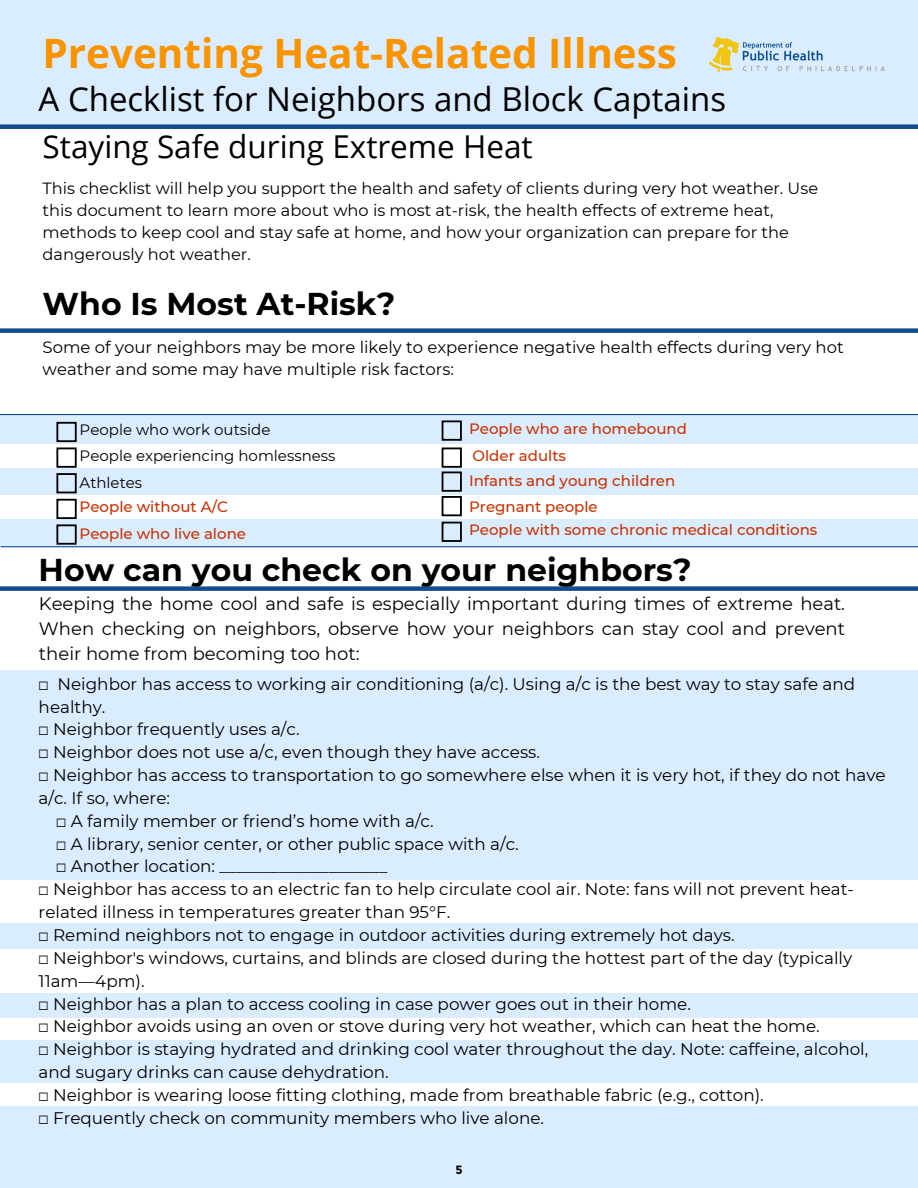
<style>
.page{position:relative;width:918px;height:1188px;background:#fff}
.page>*{position:absolute;margin:0;border:0;box-sizing:border-box;transform-origin:0 0}
.t1{font:700 40.5px "Open Sans";color:#f99300}
.t2{font:33px "Open Sans";color:#000}
.t3{font:700 31.5px "Montserrat";color:#000}
.t4{font:31.5px "Open Sans";color:#000}
.t5{font:18px/24.8px "Montserrat";color:#000;text-align:justify}
.t6{font:16.8px "Montserrat";color:#000}
.t7{font:16.5px/22.5px "Montserrat";color:#000}
.t8{font:16.2px/22px "Montserrat";color:#000}
.t9{font:500 15px/27.3px "Montserrat";color:#cc3000}
.t10{font:15px/25.7px "Montserrat";color:#000}
.t11{font:700 12px "Montserrat";color:#000}
.s1{font-family:"Free Mono"}
</style>
<div class="page">
<div style="left:0;top:0;width:918px;height:124px;background:#daedfe"></div>
<div style="left:0;top:415px;width:918px;height:132px;background:#daedfe"></div>
<div style="left:56px;top:422px;width:21px;height:20px;border:2px solid #000"></div>
<div style="left:0;top:445px;width:918px;height:23px;background:#fff"></div>
<div style="left:56px;top:448px;width:21px;height:20px;border:2px solid #000"></div>
<div style="left:56px;top:473px;width:21px;height:20px;border:2px solid #000"></div>
<div style="left:0;top:495px;width:918px;height:24px;background:#fff"></div>
<div style="left:56px;top:499px;width:21px;height:20px;border:2px solid #000"></div>
<div style="left:56px;top:524px;width:21px;height:21px;border:2px solid #000"></div>
<div style="left:442px;top:420px;width:20px;height:21px;border:2px solid #000"></div>
<div style="left:442px;top:448px;width:20px;height:20px;border:2px solid #000"></div>
<div style="left:442px;top:472px;width:20px;height:20px;border:2px solid #000"></div>
<div style="left:442px;top:496px;width:20px;height:20px;border:2px solid #000"></div>
<div style="left:442px;top:522px;width:20px;height:20px;border:2px solid #000"></div>
<hr style="left:1px;top:546px;width:917px;height:1px;background:#0f4d90">
<img style="left:710px;top:37px;width:175px;height:35px">
<hr style="left:0;top:414px;width:918px;height:1px;background:#0f4d90">
<div style="left:0;top:328px;width:918px;height:5px;background:#0f4d90"></div>
<div style="left:0;top:124px;width:918px;height:5px;background:#0f4d90"></div>
<div style="left:0;top:586px;width:918px;height:5px;background:#0f4d90"></div>
<div style="left:0;top:671px;width:918px;height:517px;background:#daedfe"></div>
<div style="left:0;top:880px;width:918px;height:43px;background:#fff"></div>
<div style="left:0;top:949px;width:918px;height:44px;background:#fff"></div>
<div style="left:0;top:1018px;width:918px;height:21px;background:#fff"></div>
<div style="left:0;top:1083px;width:918px;height:23px;background:#fff"></div>
<h1 class="t1" style="left:42px;top:24px;width:636px">Preventing Heat-Related Illness</h1>
<h2 class="t2" style="left:39px;top:76px;width:689px">A Checklist for Neighbors and Block Captains</h2>
<h3 class="t4" style="left:43px;top:125px;width:491px">Staying Safe during Extreme Heat</h3>
<p class="t8" style="left:43px;top:177px;width:777px">This checklist will help you support the health and safety of clients during very hot weather. Use this document to learn more about who is most at-risk, the health effects of extreme heat, methods to keep cool and stay safe at home, and how your organization can prepare for the dangerously hot weather.</p>
<h3 class="t3" style="left:43px;top:284px;width:354px">Who Is Most At-Risk?</h3>
<p class="t7" style="left:43px;top:335px;width:803px">Some of your neighbors may be more likely to experience negative health effects during very hot weather and some may have multiple risk factors:</p>
<p class="t10" style="left:80px;top:417px;width:257px">People who work outside<br>People experiencing homlessness</p>
<p class="t10" style="left:80px;top:469px;width:64px">Athletes</p>
<p class="t9" style="left:80px;top:493px;width:168px">People without A/C<br>People who live alone</p>
<p class="t9" style="left:469px;top:414px;width:219px">People who are homebound<br>Older adults</p>
<p class="t9" style="left:469px;top:468px;width:208px;line-height:25.7px">Infants and young children<br>Pregnant people</p>
<p class="t9" style="left:469px;top:516px;width:350px">People with some chronic medical conditions</p>
<h3 class="t3" style="left:39px;top:551px;width:654px">How can you check on your neighbors?</h3>
<p class="t5" style="left:39px;top:592px;width:808px">Keeping the home cool and safe is especially important during times of extreme heat.<br>When checking on neighbors, observe how your neighbors can stay cool and prevent their home from becoming too hot:</p>
<p class="t6" style="left:39px;top:673px;width:818px"><span class="s1">☐</span> Neighbor has access to working air conditioning (a/c). Using a/c is the best way to stay safe and</p>
<p class="t6" style="left:39px;top:696px;width:68px">healthy.</p>
<p class="t6" style="left:39px;top:719px;width:262px"><span class="s1">☐</span> Neighbor frequently uses a/c.</p>
<p class="t6" style="left:39px;top:742px;width:503px"><span class="s1">☐</span> Neighbor does not use a/c, even though they have access.</p>
<p class="t6" style="left:39px;top:765px;width:848px"><span class="s1">☐</span> Neighbor has access to transportation to go somewhere else when it is very hot, if they do not have</p>
<p class="t6" style="left:39px;top:788px;width:133px">a/c. If so, where:</p>
<p class="t6" style="left:56px;top:810px;width:379px"><span class="s1">☐</span> A family member or friend’s home with a/c.</p>
<p class="t6" style="left:56px;top:833px;width:464px"><span class="s1">☐</span> A library, senior center, or other public space with a/c.</p>
<p class="t6" style="left:56px;top:856px;width:333px"><span class="s1">☐</span> Another location: ____________________</p>
<p class="t6" style="left:39px;top:879px;width:817px"><span class="s1">☐</span> Neighbor has access to an electric fan to help circulate cool air. Note: fans will not prevent heat-</p>
<p class="t6" style="left:39px;top:902px;width:413px">related illness in temperatures greater than 95°F.</p>
<p class="t6" style="left:39px;top:925px;width:698px"><span class="s1">☐</span> Remind neighbors not to engage in outdoor activities during extremely hot days.</p>
<p class="t6" style="left:39px;top:948px;width:815px"><span class="s1">☐</span> Neighbor's windows, curtains, and blinds are closed during the hottest part of the day (typically</p>
<p class="t6" style="left:39px;top:970px;width:107px">11am—4pm).</p>
<p class="t6" style="left:39px;top:993px;width:654px"><span class="s1">☐</span> Neighbor has a plan to access cooling in case power goes out in their home.</p>
<p class="t6" style="left:39px;top:1016px;width:783px"><span class="s1">☐</span> Neighbor avoids using an oven or stove during very hot weather, which can heat the home.</p>
<p class="t6" style="left:39px;top:1039px;width:831px"><span class="s1">☐</span> Neighbor is staying hydrated and drinking cool water throughout the day. Note: caffeine, alcohol,</p>
<p class="t6" style="left:39px;top:1062px;width:352px">and sugary drinks can cause dehydration.</p>
<p class="t6" style="left:39px;top:1085px;width:727px"><span class="s1">☐</span> Neighbor is wearing loose fitting clothing, made from breathable fabric (e.g., cotton).</p>
<p class="t6" style="left:39px;top:1107px;width:507px"><span class="s1">☐</span> Frequently check on community members who live alone.</p>
<p class="t11" style="left:455px;top:1163px;width:9px">5</p>
</div>
